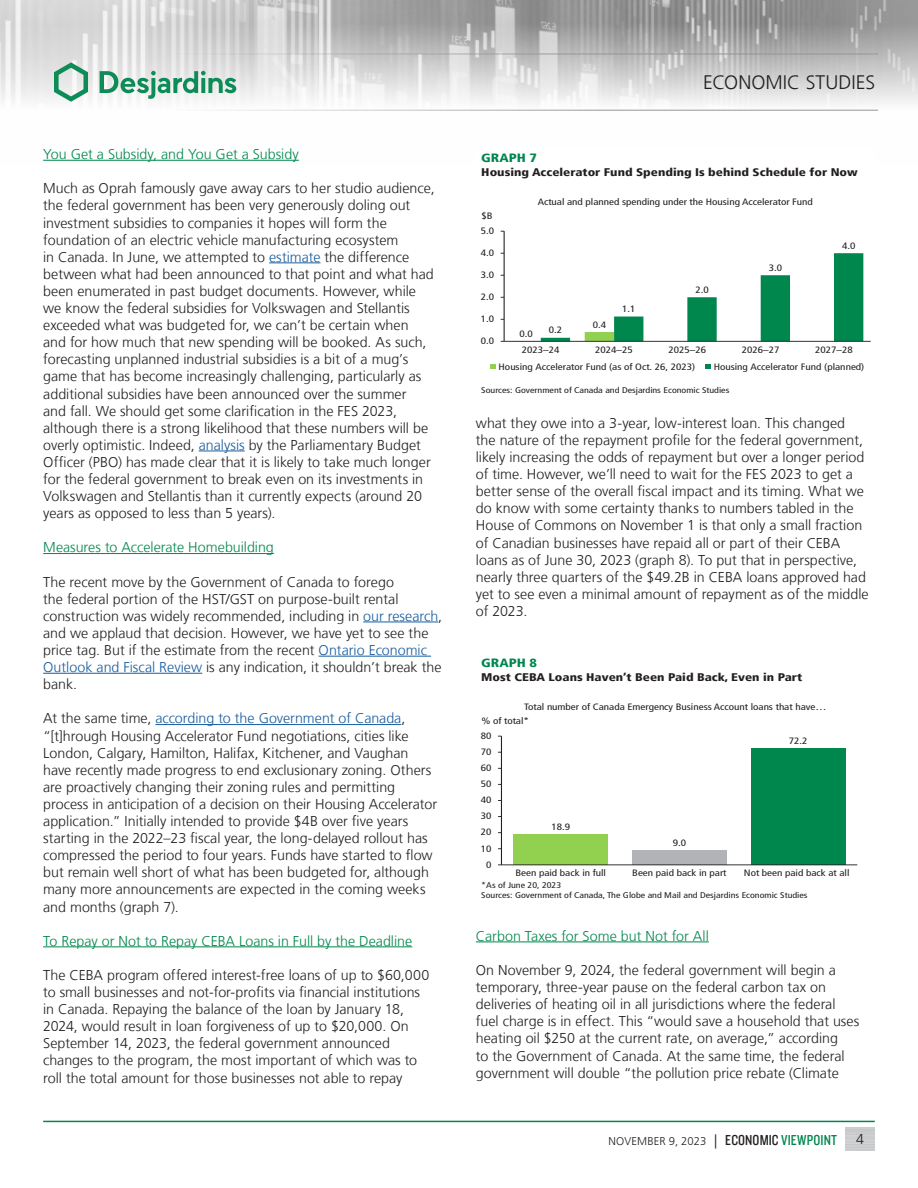
<style>
.page{position:relative;width:918px;height:1188px;background:#fff}
.page>*{position:absolute;margin:0;border:0;box-sizing:border-box;transform-origin:0 0}
.t1{font:300 19.5px "Frutiger LT";letter-spacing:.005em;color:#231f20}
.t2{font:300 14.25px/17.1px "Frutiger LT";color:#231f20}
.Texte_Titre_Niveau2{font:300 14.25px "Frutiger LT";color:#00874e}
.t3{font:900 condensed 12px "Frutiger LT";color:#00874e;scale:1.2 1}
.t4{font:300 11.25px "Frutiger LT";letter-spacing:.005em;color:#231f20}
.t5{font:900 condensed 11.1px "Frutiger LT";color:#231f20;scale:1.2 1}
.t6{font:condensed 9.3px "Frutiger LT";color:#231f20;scale:1.2 1}
.t7{font:condensed 9.15px/14px "Frutiger LT";color:#231f20;scale:1.2 1}
.t8{font:condensed 8.25px/9.9px "Frutiger LT";color:#231f20;scale:1.2 1}
.s1{color:#175d9e}
.s2{font-size:14.25px}
.s3{font-family:"Knockout 29 Junior Ltweight";font-weight:400;font-size:15px}
.s4{font-family:"Knockout 29 Junior Ltweight";font-weight:400;font-size:15px;color:#00874e}
</style>
<div class="page">
<img style="left:0;top:0;width:918px;height:160px">
<hr style="left:0;top:54px;width:878px;height:1px;background:#939598">
<hr style="left:0;top:110px;width:878px;height:1px;background:#939598">
<svg style="left:54px;top:62px;width:34px;height:40px"></svg>
<svg style="left:100px;top:71px;width:136px;height:28px"></svg>
<hr style="left:43px;top:1121px;width:832px;height:1px;background:#00874e">
<hr style="left:43px;top:160px;width:256px;height:1px;background:#00874e">
<hr style="left:269px;top:262px;width:52px;height:1px;background:#175d9e">
<hr style="left:199px;top:451px;width:46px;height:1px;background:#175d9e">
<hr style="left:43px;top:553px;width:231px;height:1px;background:#00874e">
<hr style="left:363px;top:622px;width:75px;height:1px;background:#175d9e">
<hr style="left:319px;top:656px;width:112px;height:1px;background:#175d9e">
<hr style="left:43px;top:673px;width:159px;height:1px;background:#175d9e">
<hr style="left:155px;top:724px;width:246px;height:1px;background:#175d9e">
<hr style="left:43px;top:947px;width:369px;height:1px;background:#00874e">
<hr style="left:476px;top:942px;width:233px;height:1px;background:#00874e">
<div style="left:476px;top:149px;width:399px;height:248px;background:#fff"></div>
<svg style="left:511px;top:253px;width:352px;height:88px"></svg>
<hr style="left:504px;top:231px;width:1px;height:110px;background:#231f20">
<hr style="left:504px;top:341px;width:367px;height:1px;background:#231f20">
<svg style="left:490px;top:364px;width:6px;height:5px"></svg>
<svg style="left:705px;top:364px;width:6px;height:5px"></svg>
<div style="left:632px;top:850px;width:95px;height:15px;background:#b2b3b7"></div>
<div style="left:751px;top:749px;width:94px;height:116px;background:#00874e"></div>
<div style="left:513px;top:835px;width:95px;height:30px;background:#92d050"></div>
<hr style="left:501px;top:736px;width:1px;height:129px;background:#231f20">
<hr style="left:501px;top:865px;width:356px;height:1px;background:#231f20">
<p class="Texte_Titre_Niveau2" style="left:43px;top:146px;width:257px">You Get a Subsidy, and You Get a Subsidy</p>
<p class="t2" style="left:43px;top:180px;width:393px">Much as Oprah famously gave away cars to her studio audience, the federal government has been very generously doling out investment subsidies to companies it hopes will form the foundation of an electric vehicle manufacturing ecosystem<br>in Canada. In June, we attempted to <span class="s1">estimate</span> the difference between what had been announced to that point and what had been enumerated in past budget documents. However, while we know the federal subsidies for Volkswagen and Stellantis exceeded what was budgeted for, we can’t be certain when and for how much that new spending will be booked. As such, forecasting unplanned industrial subsidies is a bit of a mug’s game that has become increasingly challenging, particularly as additional subsidies have been announced over the summer<br>and fall. We should get some clarification in the FES 2023, although there is a strong likelihood that these numbers will be overly optimistic. Indeed, <span class="s1">analysis</span> by the Parliamentary Budget Officer (PBO) has made clear that it is likely to take much longer for the federal government to break even on its investments in Volkswagen and Stellantis than it currently expects (around 20 years as opposed to less than 5 years).</p>
<p class="Texte_Titre_Niveau2" style="left:43px;top:540px;width:232px">Measures to Accelerate Homebuilding</p>
<p class="t2" style="left:43px;top:573px;width:400px">The recent move by the Government of Canada to forego<br>the federal portion of the HST/GST on purpose‑built rental construction was widely recommended, including in <span class="s1">our research</span>, and we applaud that decision. However, we have yet to see the price tag. But if the estimate from the recent <span class="s1">Ontario Economic Outlook and Fiscal Review</span> is any indication, it shouldn’t break the bank.</p>
<p class="t2" style="left:43px;top:710px;width:396px">At the same time, <span class="s1">according to the Government of Canada</span>, “[t]hrough Housing Accelerator Fund negotiations, cities like London, Calgary, Hamilton, Halifax, Kitchener, and Vaughan have recently made progress to end exclusionary zoning. Others are proactively changing their zoning rules and permitting process in anticipation of a decision on their Housing Accelerator application.” Initially intended to provide $4B over five years starting in the 2022–23 fiscal year, the long‑delayed rollout has compressed the period to four years. Funds have started to flow but remain well short of what has been budgeted for, although many more announcements are expected in the coming weeks and months (graph 7).</p>
<p class="Texte_Titre_Niveau2" style="left:43px;top:933px;width:371px">To Repay or Not to Repay CEBA Loans in Full by the Deadline</p>
<p class="t2" style="left:43px;top:967px;width:388px">The CEBA program offered interest‑free loans of up to $60,000 to small businesses and not‑for‑profits via financial institutions in Canada. Repaying the balance of the loan by January 18, 2024, would result in loan forgiveness of up to $20,000. On September 14, 2023, the federal government announced changes to the program, the most important of which was to roll the total amount for those businesses not able to repay</p>
<h1 class="t1" style="left:703px;top:72px;width:174px">ECONOMIC STUDIES</h1>
<p class="t3" style="left:481px;top:151px;width:48px">GRAPH 7</p>
<p class="t5" style="left:481px;top:165px;width:315px">Housing Accelerator Fund Spending Is behind Schedule for Now</p>
<p class="t7" style="left:481px;top:209px;width:11px">$B</p>
<p class="t7" style="left:481px;top:224px;width:13px">5.0</p>
<p class="t7" style="left:481px;top:246px;width:13px">4.0</p>
<p class="t7" style="left:481px;top:268px;width:13px">3.0</p>
<p class="t7" style="left:481px;top:290px;width:13px">2.0</p>
<p class="t7" style="left:481px;top:312px;width:13px">1.0</p>
<p class="t7" style="left:481px;top:334px;width:13px">0.0</p>
<p class="t7" style="left:538px;top:195px;width:231px">Actual and planned spending under the Housing Accelerator Fund</p>
<p class="t6" style="left:519px;top:328px;width:13px">0.0</p>
<p class="t7" style="left:549px;top:323px;width:13px">0.2</p>
<p class="t6" style="left:593px;top:319px;width:13px">0.4</p>
<p class="t7" style="left:622px;top:302px;width:13px">1.1</p>
<p class="t7" style="left:695px;top:283px;width:13px">2.0</p>
<p class="t7" style="left:769px;top:261px;width:13px">3.0</p>
<p class="t6" style="left:842px;top:240px;width:13px">4.0</p>
<p class="t7" style="left:522px;top:343px;width:33px">2023–24</p>
<p class="t7" style="left:595px;top:343px;width:33px">2024–25</p>
<p class="t7" style="left:669px;top:343px;width:33px">2025–26</p>
<p class="t7" style="left:742px;top:343px;width:33px">2026–27</p>
<p class="t7" style="left:815px;top:343px;width:33px">2027–28</p>
<p class="t7" style="left:499px;top:359px;width:165px">Housing Accelerator Fund (as of Oct. 26, 2023)</p>
<p class="t7" style="left:714px;top:359px;width:127px">Housing Accelerator Fund (planned)</p>
<p class="t8" style="left:481px;top:385px;width:208px">Sources: Government of Canada and Desjardins Economic Studies</p>
<p class="t2" style="left:476px;top:415px;width:394px">what they owe into a 3‑year, low‑interest loan. This changed<br>the nature of the repayment profile for the federal government, likely increasing the odds of repayment but over a longer period of time. However, we’ll need to wait for the FES 2023 to get a better sense of the overall fiscal impact and its timing. What we do know with some certainty thanks to numbers tabled in the House of Commons on November 1 is that only a small fraction of Canadian businesses have repaid all or part of their CEBA loans as of June 30, 2023 (graph 8). To put that in perspective, nearly three quarters of the $49.2B in CEBA loans approved had yet to see even a minimal amount of repayment as of the middle of 2023.</p>
<p class="t3" style="left:481px;top:656px;width:48px">GRAPH 8</p>
<p class="t5" style="left:481px;top:670px;width:269px">Most CEBA Loans Haven’t Been Paid Back, Even in Part</p>
<p class="t7" style="left:481px;top:700px;width:289px;text-indent:43px">Total number of Canada Emergency Business Account loans that have… % of total*</p>
<p class="t7" style="left:481px;top:729px;width:10px">80</p>
<p class="t7" style="left:481px;top:745px;width:10px">70</p>
<p class="t6" style="left:481px;top:762px;width:10px">60</p>
<p class="t7" style="left:481px;top:777px;width:10px">50</p>
<p class="t7" style="left:481px;top:793px;width:10px">40</p>
<p class="t7" style="left:481px;top:809px;width:10px">30</p>
<p class="t7" style="left:481px;top:825px;width:10px">20</p>
<p class="t7" style="left:481px;top:841px;width:10px">10</p>
<p class="t6" style="left:486px;top:859px;width:6px">0</p>
<p class="t7" style="left:551px;top:820px;width:17px">18.9</p>
<p class="t7" style="left:673px;top:836px;width:13px">9.0</p>
<p class="t7" style="left:789px;top:734px;width:17px">72.2</p>
<p class="t7" style="left:515px;top:866px;width:77px">Been paid back in full</p>
<p class="t7" style="left:632px;top:866px;width:80px">Been paid back in part</p>
<p class="t7" style="left:744px;top:866px;width:90px">Not been paid back at all</p>
<p class="t8" style="left:481px;top:880px;width:273px">*As of June 20, 2023<br>Sources: Government of Canada, The Globe and Mail and Desjardins Economic Studies</p>
<p class="Texte_Titre_Niveau2" style="left:476px;top:928px;width:234px">Carbon Taxes for Some but Not for All</p>
<p class="t2" style="left:476px;top:962px;width:385px">On November 9, 2024, the federal government will begin a temporary, three‑year pause on the federal carbon tax on deliveries of heating oil in all jurisdictions where the federal fuel charge is in effect. This “would save a household that uses heating oil $250 at the current rate, on average,” according<br>to the Government of Canada. At the same time, the federal government will double “the pollution price rebate (Climate</p>
<p class="t4" style="left:609px;top:1135px;width:230px">NOVEMBER 9, 2023 <span class="s2">|</span> <span class="s3">ECONOMIC</span> <span class="s4">VIEWPOINT</span></p>
<p class="t2" style="left:856px;top:1131px;width:9px">4</p>
</div>
